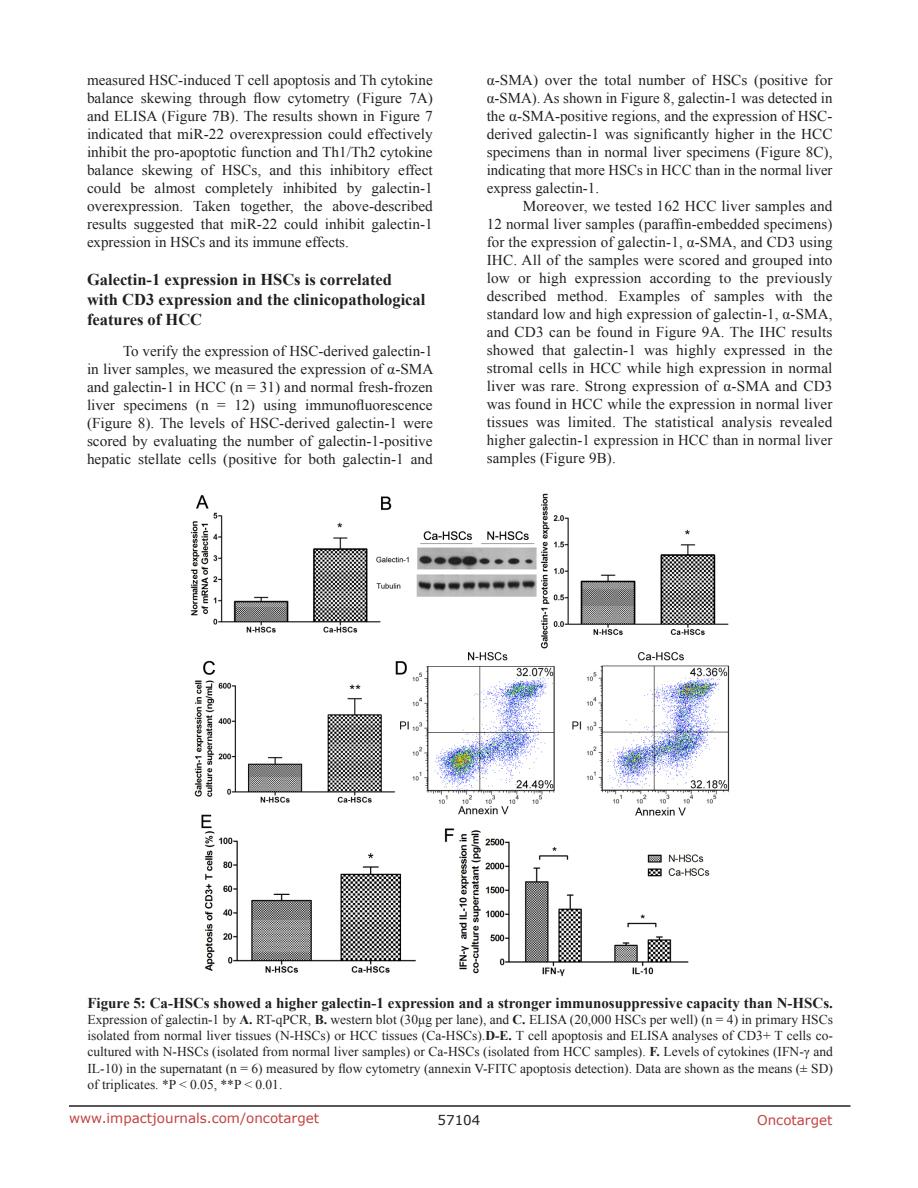
<style>
.page{position:relative;width:918px;height:1188px;background:#fff}
.page>*{position:absolute;margin:0;border:0;box-sizing:border-box;transform-origin:0 0}
.t1{font:700 16.5px/19.8px "Times New Roman";color:#231f20}
.t2{font:15px/18px "Times New Roman";color:#231f20;text-align:justify}
.t3{font:700 15px "Times New Roman";color:#231f20}
.t4{font:13.5px/16.2px "Times New Roman";color:#231f20;text-align:justify}
.t5{font:13.5px "Verdana";color:#c24141}
.t6{font:13.5px "Verdana";color:#231f20}
.s1{font-weight:700}
</style>
<div class="page">
<hr style="left:69px;top:1105px;width:781px;height:2px;background:#231f20">
<img style="left:190px;top:493px;width:540px;height:484px">
<p class="t2" style="left:87px;top:71px;width:347px">measured HSC-induced T cell apoptosis and Th cytokine balance skewing through flow cytometry (Figure 7A) and ELISA (Figure 7B). The results shown in Figure 7 indicated that miR-22 overexpression could effectively inhibit the pro-apoptotic function and Th1/Th2 cytokine balance skewing of HSCs, and this inhibitory effect could be almost completely inhibited by galectin-1 overexpression. Taken together, the above-described results suggested that miR-22 could inhibit galectin-1 expression in HSCs and its immune effects.</p>
<p class="t1" style="left:87px;top:269px;width:340px">Galectin-1 expression in HSCs is correlated with CD3 expression and the clinicopathological features of HCC</p>
<p class="t2" style="left:87px;top:342px;width:348px;text-indent:36px">To verify the expression of HSC-derived galectin-1 in liver samples, we measured the expression of α-SMA and galectin-1 in HCC (n = 31) and normal fresh-frozen liver specimens (n = 12) using immunofluorescence (Figure 8). The levels of HSC-derived galectin-1 were scored by evaluating the number of galectin-1-positive hepatic stellate cells (positive for both galectin-1 and</p>
<p class="t2" style="left:487px;top:71px;width:347px">α-SMA) over the total number of HSCs (positive for α-SMA). As shown in Figure 8, galectin-1 was detected in the α-SMA-positive regions, and the expression of HSC&shy;derived galectin-1 was significantly higher in the HCC specimens than in normal liver specimens (Figure 8C), indicating that more HSCs in HCC than in the normal liver express galectin-1.</p>
<p class="t2" style="left:487px;top:197px;width:347px;text-indent:36px">Moreover, we tested 162 HCC liver samples and 12 normal liver samples (paraffin-embedded specimens) for the expression of galectin-1, α-SMA, and CD3 using IHC. All of the samples were scored and grouped into low or high expression according to the previously described method. Examples of samples with the standard low and high expression of galectin-1, α-SMA, and CD3 can be found in Figure 9A. The IHC results showed that galectin-1 was highly expressed in the stromal cells in HCC while high expression in normal liver was rare. Strong expression of α-SMA and CD3 was found in HCC while the expression in normal liver tissues was limited. The statistical analysis revealed higher galectin-1 expression in HCC than in normal liver samples (Figure 9B).</p>
<p class="t3" style="left:87px;top:992px;width:747px">Figure 5: Ca-HSCs showed a higher galectin-1 expression and a stronger immunosuppressive capacity than N-HSCs.</p>
<p class="t4" style="left:87px;top:1011px;width:747px">Expression of galectin-1 by <span class="s1">A.</span> RT-qPCR, <span class="s1">B.</span> western blot (30μg per lane), and <span class="s1">C.</span> ELISA (20,000 HSCs per well) (n = 4) in primary HSCs isolated from normal liver tissues (N-HSCs) or HCC tissues (Ca-HSCs).<span class="s1">D-E.</span> T cell apoptosis and ELISA analyses of CD3+ T cells co&shy;cultured with N-HSCs (isolated from normal liver samples) or Ca-HSCs (isolated from HCC samples). <span class="s1">F.</span> Levels of cytokines (IFN-γ and IL-10) in the supernatant (n = 6) measured by flow cytometry (annexin V-FITC apoptosis detection). Data are shown as the means (± SD) of triplicates. *P &lt; 0.05, **P &lt; 0.01.</p>
<p class="t5" style="left:69px;top:1109px;width:252px">www.impactjournals.com/oncotarget</p>
<p class="t6" style="left:438px;top:1111px;width:44px">57104</p>
<p class="t5" style="left:757px;top:1111px;width:77px">Oncotarget</p>
</div>
